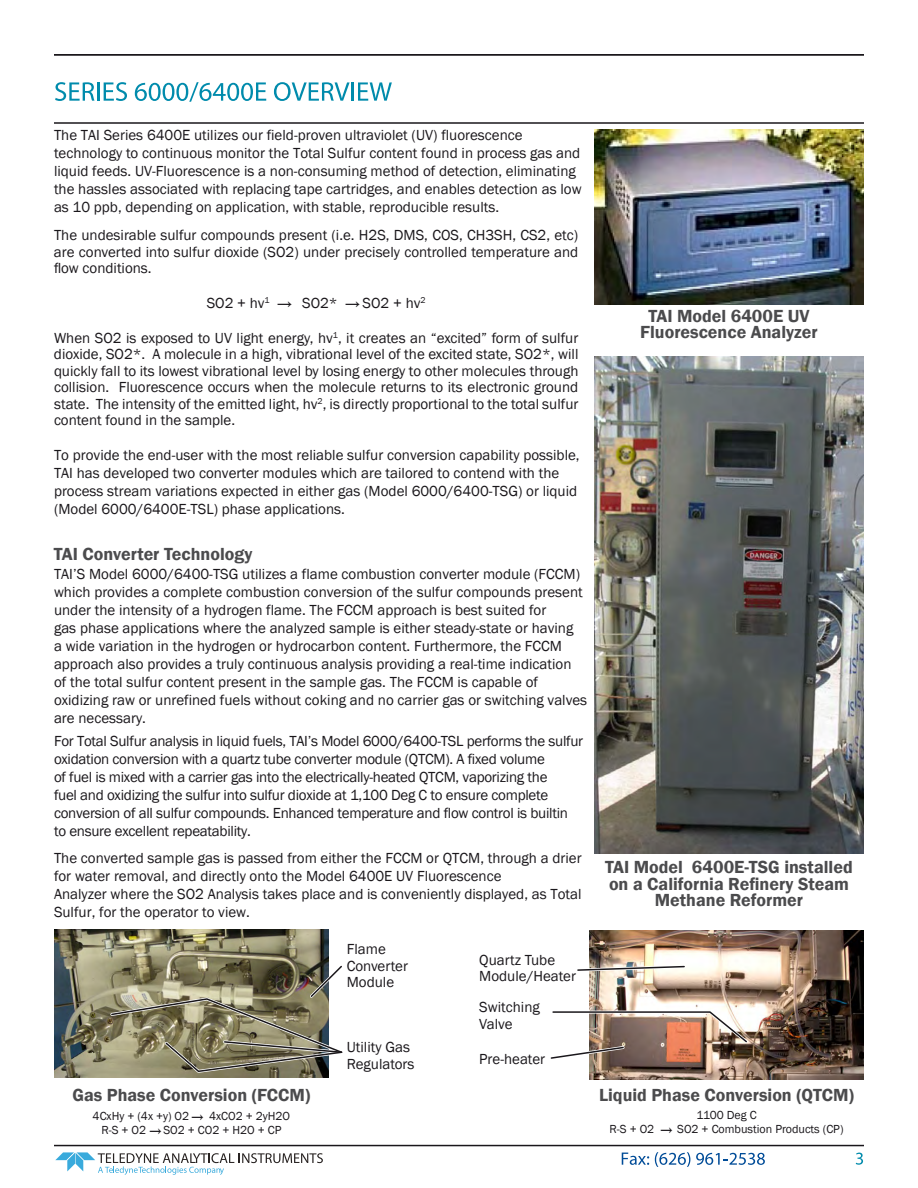
<style>
.page{position:relative;width:918px;height:1188px;background:#fff}
.page>*{position:absolute;margin:0;border:0;box-sizing:border-box;transform-origin:0 0}
.t1{font:600 18px/16.5px "Franklin Gothic";color:#4b4b4d;text-align:center}
.t2{font:15px/18px "Franklin Gothic";color:#1a171b}
.t3{font:15px/18px "Franklin Gothic";letter-spacing:-.02em;color:#1a171b}
.t4{font:15px "Franklin Gothic";color:#1a171b;scale:.81 1}
.t5{font:12px "Franklin Gothic";color:#1a171b}
</style>
<div class="page">
<svg style="left:55px;top:82px;width:40px;height:19px"></svg>
<hr style="left:97px;top:82px;width:3px;height:19px;background:#008bac">
<svg style="left:104px;top:82px;width:23px;height:19px"></svg>
<svg style="left:135px;top:82px;width:131px;height:20px"></svg>
<svg style="left:274px;top:82px;width:118px;height:19px"></svg>
<svg style="left:856px;top:1153px;width:7px;height:12px"></svg>
<hr style="left:54px;top:122px;width:810px;height:2px;background:#1a171b">
<hr style="left:54px;top:1145px;width:810px;height:1px;background:#1a171b">
<hr style="left:54px;top:54px;width:810px;height:2px;background:#1a171b">
<svg style="left:55px;top:1152px;width:268px;height:23px"></svg>
<svg style="left:622px;top:1153px;width:27px;height:12px"></svg>
<svg style="left:655px;top:1152px;width:35px;height:15px"></svg>
<svg style="left:696px;top:1153px;width:69px;height:12px"></svg>
<img style="left:54px;top:929px;width:274px;height:149px">
<img style="left:594px;top:129px;width:270px;height:175px">
<img style="left:594px;top:357px;width:270px;height:496px">
<img style="left:589px;top:931px;width:274px;height:148px">
<svg style="left:577px;top:964px;width:110px;height:9px"></svg>
<img style="left:550px;top:1009px;width:201px;height:52px">
<svg style="left:108px;top:962px;width:235px;height:112px;background:#8c876e"></svg>
<p class="t2" style="left:54px;top:126px;width:529px">The TAI Series 6400E utilizes our field-proven ultraviolet (UV) fluorescence technology to continuous monitor the Total Sulfur content found in process gas and liquid feeds. UV-Fluorescence is a non-consuming method of detection, eliminating the hassles associated with replacing tape cartridges, and enables detection as low as 10 ppb, depending on application, with stable, reproducible results.</p>
<p class="t2" style="left:54px;top:227px;width:526px;line-height:16.5px;text-align:justify">The undesirable sulfur compounds present (i.e. H2S, DMS, COS, CH3SH, CS2, etc) are converted into sulfur dioxide (SO2) under precisely controlled temperature and flow conditions.</p>
<p class="t2" style="left:207px;top:294px;width:220px">SO2 + hv<sup>1</sup> → SO2* → SO2 + hv<sup>2</sup></p>
<p class="t2" style="left:54px;top:330px;width:526px;line-height:16.5px;text-align:justify">When SO2 is exposed to UV light energy, hv<sup>1</sup>, it creates an “excited” form of sulfur dioxide, SO2*. A molecule in a high, vibrational level of the excited state, SO2*, will quickly fall to its lowest vibrational level by losing energy to other molecules through collision. Fluorescence occurs when the molecule returns to its electronic ground state. The intensity of the emitted light, hv<sup>2</sup>, is directly proportional to the total sulfur content found in the sample.</p>
<p class="t2" style="left:54px;top:447px;width:527px">To provide the end-user with the most reliable sulfur conversion capability possible, TAI has developed two converter modules which are tailored to contend with the process stream variations expected in either gas (Model 6000/6400-TSG) or liquid (Model 6000/6400E-TSL) phase applications.</p>
<p class="t1" style="left:54px;top:546px;width:200px">TAI Converter Technology</p>
<p class="t2" style="left:54px;top:565px;width:535px">TAI’S Model 6000/6400-TSG utilizes a flame combustion converter module (FCCM) which provides a complete combustion conversion of the sulfur compounds present under the intensity of a hydrogen flame. The FCCM approach is best suited for<br>gas phase applications where the analyzed sample is either steady-state or having<br>a wide variation in the hydrogen or hydrocarbon content. Furthermore, the FCCM approach also provides a truly continuous analysis providing a real-time indication of the total sulfur content present in the sample gas. The FCCM is capable of oxidizing raw or unrefined fuels without coking and no carrier gas or switching valves are necessary.</p>
<p class="t3" style="left:54px;top:732px;width:531px">For Total Sulfur analysis in liquid fuels, TAI’s Model 6000/6400-TSL performs the sulfur oxidation conversion with a quartz tube converter module (QTCM). A fixed volume<br>of fuel is mixed with a carrier gas into the electrically-heated QTCM, vaporizing the<br>fuel and oxidizing the sulfur into sulfur dioxide at 1,100 Deg C to ensure complete conversion of all sulfur compounds. Enhanced temperature and flow control is builtin to ensure excellent repeatability.</p>
<p class="t2" style="left:54px;top:849px;width:529px">The converted sample gas is passed from either the FCCM or QTCM, through a drier for water removal, and directly onto the Model 6400E UV Fluorescence<br>Analyzer where the SO2 Analysis takes place and is conveniently displayed, as Total Sulfur, for the operator to view.</p>
<p class="t2" style="left:347px;top:941px;width:63px;line-height:16.5px">Flame<br>Converter<br>Module</p>
<p class="t2" style="left:479px;top:952px;width:98px;line-height:16.5px">Quartz Tube<br>Module/Heater</p>
<p class="t1" style="left:72px;top:1087px;width:239px">Gas Phase Conversion (FCCM)</p>
<p class="t2" style="left:347px;top:1039px;width:69px;line-height:16.5px">Utility Gas<br>Regulators</p>
<p class="t2" style="left:479px;top:999px;width:62px;line-height:16.5px">Switching<br>Valve</p>
<p class="t2" style="left:479px;top:1050px;width:67px">Pre-heater</p>
<p class="t1" style="left:640px;top:308px;width:179px">TAI Model 6400E UV<br>Fluorescence Analyzer</p>
<p class="t1" style="left:605px;top:859px;width:249px">TAI Model 6400E-TSG installed on a California Refinery Steam<br>Methane Reformer</p>
<p class="t1" style="left:599px;top:1087px;width:256px">Liquid Phase Conversion (QTCM)</p>
<p class="t5" style="left:696px;top:1107px;width:62px">1100 Deg C</p>
<p class="t5" style="left:93px;top:1108px;width:98px">4CxHy + (4x +y) O2</p>
<p class="t5" style="left:209px;top:1108px;width:83px">4xCO2 + 2yH2O</p>
<p class="t5" style="left:101px;top:1123px;width:46px">R-S + O2</p>
<p class="t5" style="left:163px;top:1123px;width:120px">SO2 + CO2 + H2O + CP</p>
<p class="t4" style="left:191px;top:1107px;width:16px">→</p>
<p class="t5" style="left:610px;top:1122px;width:46px">R-S + O2</p>
<p class="t5" style="left:677px;top:1122px;width:168px">SO2 + Combustion Products (CP)</p>
<p class="t4" style="left:149px;top:1120px;width:16px">→</p>
<p class="t4" style="left:660px;top:1119px;width:16px">→</p>
</div>
